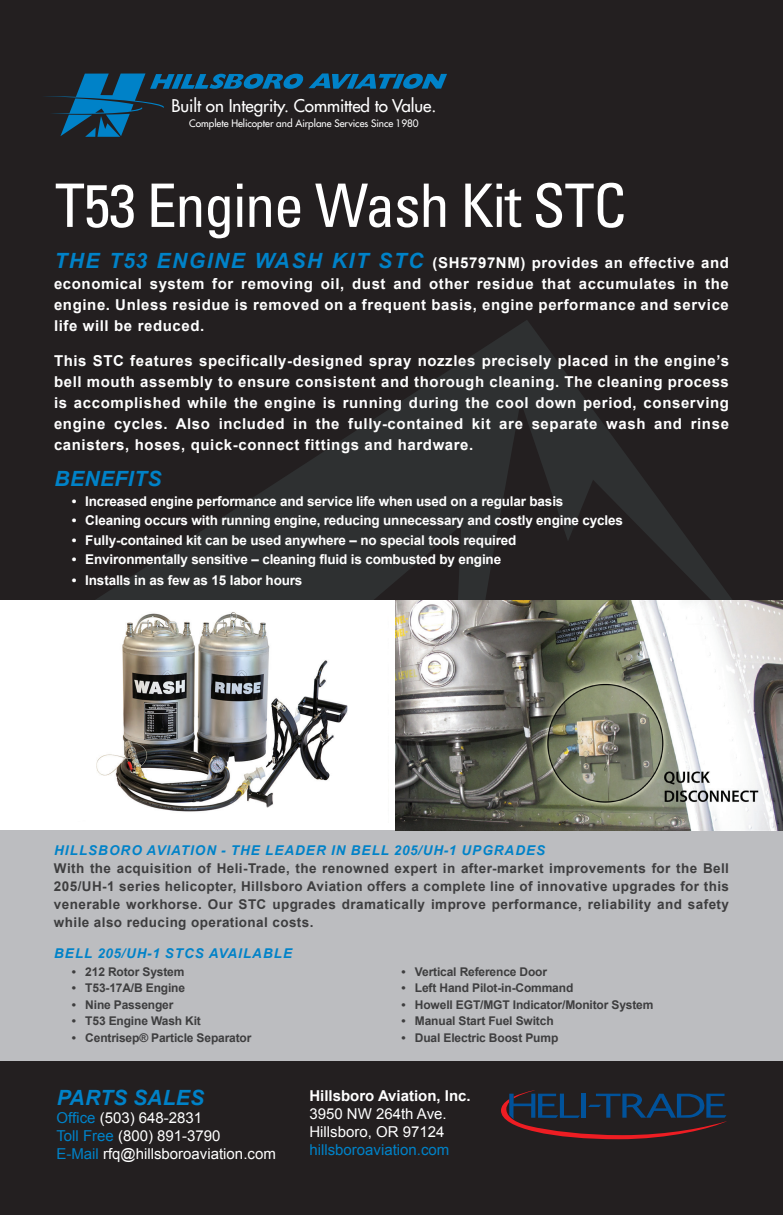
<style>
.page{position:relative;width:783px;height:1215px;background:#231f20}
.page>*{position:absolute;margin:0;border:0;box-sizing:border-box;transform-origin:0 0}
.t1{font:condensed 60px "Univers LT Std";letter-spacing:-.02em;color:#fff}
.t2{font:italic 700 21px "Arial";letter-spacing:.015em;color:#0082c8}
.t3{font:17.1px "Futura LT";letter-spacing:-.005em;color:#fff}
.t4{font:700 15px/21px "Arial";letter-spacing:.04em;color:#fff;text-align:justify}
.t5{font:15px/18px "Arial";color:#fff}
.t6{font:700 15px "Arial";color:#fff}
.t7{font:15px "Arial";color:#0082c8}
.t8{font:700 13.5px/18px "Arial";letter-spacing:.03em;color:#3e3e3f;text-align:justify}
.t9{font:700 13.5px "Arial";letter-spacing:-.01em;color:#fff}
.t10{font:italic 700 13.5px "Arial";letter-spacing:.075em;color:#0082c8}
.t11{font:700 12px "Arial";letter-spacing:-.01em;color:#3e3e3f}
.t12{font:10.05px "Futura LT";letter-spacing:-.005em;color:#fff}
.s1{font-style:italic;font-size:21px;color:#0082c8}
.s2{color:#0082c8}
</style>
<div class="page">
<svg style="left:55px;top:320px;width:696px;height:281px"></svg>
<svg style="left:45px;top:73px;width:402px;height:64px"></svg>
<svg style="left:501px;top:1090px;width:226px;height:49px"></svg>
<div style="left:0;top:830px;width:783px;height:231px;background:#bcbdc0"></div>
<div style="left:0;top:601px;width:396px;height:229px;background:#fff"></div>
<img style="left:96px;top:612px;width:252px;height:200px">
<img style="left:396px;top:601px;width:387px;height:229px">
<p class="t3" style="left:172px;top:95px;width:266px">Built on Integrity. Committed to Value.</p>
<p class="t12" style="left:189px;top:117px;width:231px">Complete Helicopter and Airplane Services Since 1980</p>
<h1 class="t1" style="left:55px;top:168px;width:573px">T53 Engine Wash Kit STC</h1>
<p class="t4" style="left:54px;top:252px;width:676px"><span class="s1">THE T53 ENGINE WASH KIT STC</span> (SH5797NM) provides an effective and economical system for removing oil, dust and other residue that accumulates in the engine. Unless residue is removed on a frequent basis, engine performance and service life will be reduced.</p>
<p class="t4" style="left:54px;top:350px;width:677px">This STC features specifically-designed spray nozzles precisely placed in the engine’s bell mouth assembly to ensure consistent and thorough cleaning. The cleaning process is accomplished while the engine is running during the cool down period, conserving engine cycles. Also included in the fully-contained kit are separate wash and rinse canisters, hoses, quick-connect fittings and hardware.</p>
<h2 class="t2" style="left:54px;top:465px;width:109px">BENEFITS</h2>
<p class="t9" style="left:72px;top:492px;width:493px">• Increased engine performance and service life when used on a regular basis</p>
<p class="t9" style="left:72px;top:511px;width:553px">• Cleaning occurs with running engine, reducing unnecessary and costly engine cycles</p>
<p class="t9" style="left:72px;top:531px;width:446px">• Fully-contained kit can be used anywhere – no special tools required</p>
<p class="t9" style="left:72px;top:550px;width:431px">• Environmentally sensitive – cleaning fluid is combusted by engine</p>
<p class="t9" style="left:72px;top:571px;width:232px">• Installs in as few as 15 labor hours</p>
<p class="t10" style="left:54px;top:841px;width:492px">HILLSBORO AVIATION - THE LEADER IN BELL 205/UH-1 UPGRADES</p>
<p class="t8" style="left:54px;top:859px;width:677px">With the acquisition of Heli-Trade, the renowned expert in after-market improvements for the Bell 205/UH-1 series helicopter, Hillsboro Aviation offers a complete line of innovative upgrades for this venerable workhorse. Our STC upgrades dramatically improve performance, reliability and safety while also reducing operational costs.</p>
<p class="t10" style="left:54px;top:944px;width:239px">BELL 205/UH-1 STCS AVAILABLE</p>
<p class="t11" style="left:72px;top:963px;width:114px">• 212 Rotor System</p>
<p class="t11" style="left:72px;top:980px;width:115px">• T53-17A/B Engine</p>
<p class="t11" style="left:72px;top:996px;width:103px">• Nine Passenger</p>
<p class="t11" style="left:72px;top:1013px;width:131px">• T53 Engine Wash Kit</p>
<p class="t11" style="left:72px;top:1029px;width:181px">• Centrisep® Particle Separator</p>
<p class="t11" style="left:401px;top:963px;width:147px">• Vertical Reference Door</p>
<p class="t11" style="left:401px;top:980px;width:173px">• Left Hand Pilot-in-Command</p>
<p class="t11" style="left:401px;top:996px;width:254px">• Howell EGT/MGT Indicator/Monitor System</p>
<p class="t11" style="left:401px;top:1013px;width:154px">• Manual Start Fuel Switch</p>
<p class="t11" style="left:401px;top:1029px;width:158px">• Dual Electric Boost Pump</p>
<h2 class="t2" style="left:57px;top:1084px;width:149px">PARTS SALES</h2>
<p class="t5" style="left:56px;top:1109px;width:221px"><span class="s2">Office</span> (503) 648-2831<br><span class="s2">Toll Free</span> (800) 891-3790<br><span class="s2">E-Mail</span> rfq@hillsboroaviation.com</p>
<p class="t6" style="left:309px;top:1085px;width:163px">Hillsboro Aviation, Inc.</p>
<p class="t5" style="left:309px;top:1105px;width:139px">3950 NW 264th Ave.<br>Hillsboro, OR 97124</p>
<p class="t7" style="left:309px;top:1139px;width:142px">hillsboroaviation.com</p>
</div>
